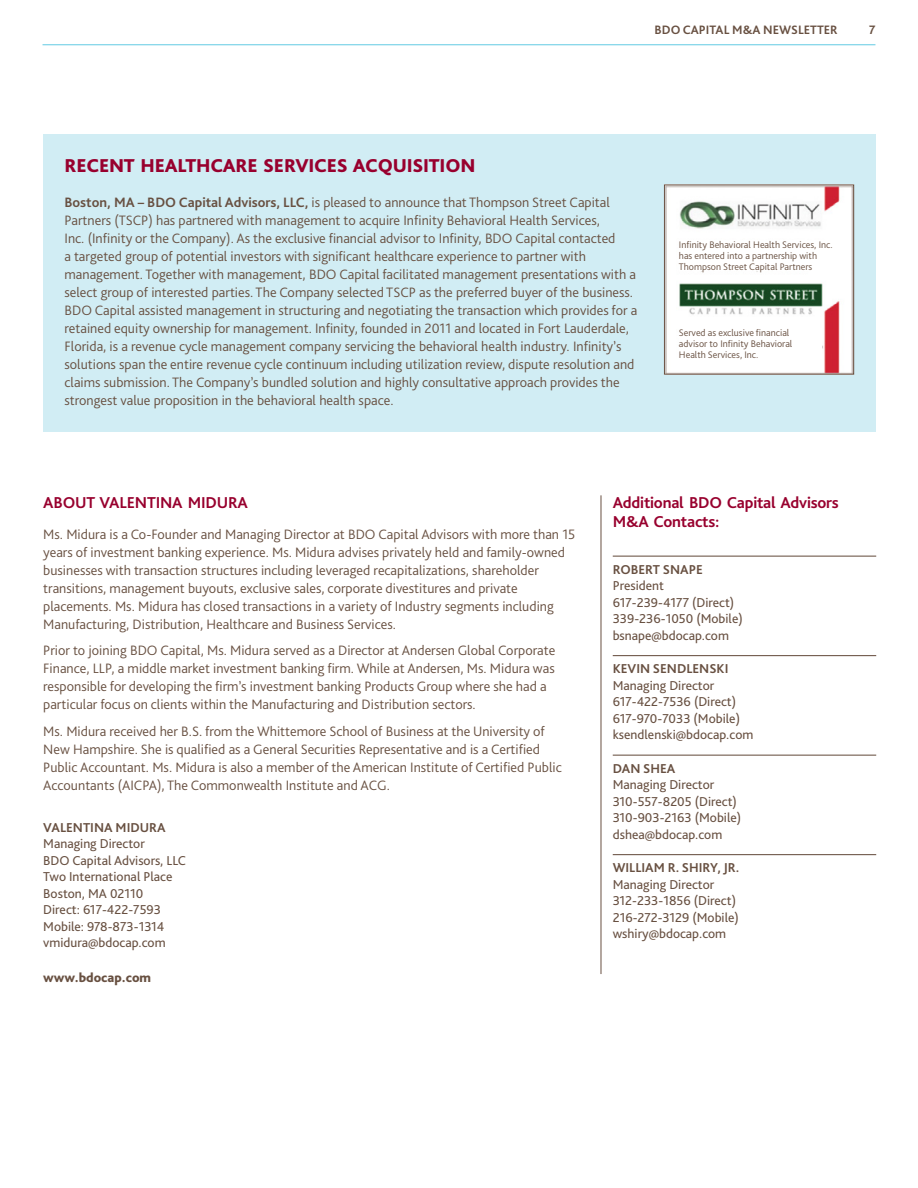
<style>
.page{position:relative;width:918px;height:1188px;background:#fff}
.page>*{position:absolute;margin:0;border:0;box-sizing:border-box;transform-origin:0 0}
.t1{font:800 19.5px "Bliss Pro";letter-spacing:-.01em;color:#98002e}
.t2{font:700 16.5px/19.5px "Bliss Pro";letter-spacing:-.01em;color:#98002e}
.t3{font:300 14.25px/18px "Bliss Pro";color:#685041}
.t4{font:13.5px/16.5px "Bliss Pro";color:#685041}
.t5{font:700 13.5px "Bliss Pro";color:#685041}
.t6{font:800 13.5px "Bliss Pro";color:#685041}
.t7{font:700 12.75px "Bliss Pro";color:#685041}
.t8{font:300 10.05px/11.4px "Bliss Pro";color:#685041}
.s1{font-weight:700}
</style>
<div class="page">
<hr style="left:43px;top:44px;width:832px;height:1px;background:#62cae3">
<hr style="left:601px;top:495px;width:1px;height:479px;background:#685041">
<div style="left:43px;top:134px;width:833px;height:298px;background:#d1edf4"></div>
<img style="left:666px;top:187px;width:186px;height:186px">
<div style="left:664px;top:185px;width:190px;height:190px;border:1px solid #685041"></div>
<div style="left:679px;top:240px;width:154px;height:30px;background:#fff"></div>
<div style="left:679px;top:328px;width:142px;height:30px;background:#fff"></div>
<hr style="left:613px;top:556px;width:263px;height:1px;background:#685041">
<hr style="left:613px;top:655px;width:263px;height:1px;background:#685041">
<hr style="left:613px;top:755px;width:263px;height:1px;background:#685041">
<hr style="left:613px;top:854px;width:263px;height:1px;background:#685041">
<p class="t7" style="left:655px;top:22px;width:185px">BDO CAPITAL M&amp;A NEWSLETTER</p>
<p class="t7" style="left:869px;top:22px;width:8px">7</p>
<h1 class="t1" style="left:65px;top:153px;width:412px">RECENT HEALTHCARE SERVICES ACQUISITION</h1>
<p class="t3" style="left:65px;top:193px;width:574px"><span class="s1">Boston, MA – BDO Capital Advisors, LLC,</span> is pleased to announce that Thompson Street Capital Partners (TSCP) has partnered with management to acquire Infinity Behavioral Health Services,<br>Inc. (Infinity or the Company). As the exclusive financial advisor to Infinity, BDO Capital contacted<br>a targeted group of potential investors with significant healthcare experience to partner with management. Together with management, BDO Capital facilitated management presentations with a select group of interested parties. The Company selected TSCP as the preferred buyer of the business.<br>BDO Capital assisted management in structuring and negotiating the transaction which provides for a retained equity ownership for management. Infinity, founded in 2011 and located in Fort Lauderdale, Florida, is a revenue cycle management company servicing the behavioral health industry. Infinity’s solutions span the entire revenue cycle continuum including utilization review, dispute resolution and claims submission. The Company’s bundled solution and highly consultative approach provides the strongest value proposition in the behavioral health space.</p>
<p class="t8" style="left:679px;top:238px;width:155px">Infinity Behavioral Health Services, Inc. has entered into a partnership with<br>Thompson Street Capital Partners</p>
<p class="t8" style="left:679px;top:326px;width:115px">Served as exclusive financial advisor to Infinity Behavioral<br>Health Services, Inc.</p>
<p class="t2" style="left:43px;top:492px;width:206px">ABOUT VALENTINA MIDURA</p>
<p class="t3" style="left:43px;top:525px;width:534px">Ms. Midura is a Co-Founder and Managing Director at BDO Capital Advisors with more than 15 years of investment banking experience. Ms. Midura advises privately held and family-owned businesses with transaction structures including leveraged recapitalizations, shareholder transitions, management buyouts, exclusive sales, corporate divestitures and private placements. Ms. Midura has closed transactions in a variety of Industry segments including Manufacturing, Distribution, Healthcare and Business Services.</p>
<p class="t3" style="left:43px;top:641px;width:514px">Prior to joining BDO Capital, Ms. Midura served as a Director at Andersen Global Corporate Finance, LLP, a middle market investment banking firm. While at Andersen, Ms. Midura was responsible for developing the firm’s investment banking Products Group where she had a particular focus on clients within the Manufacturing and Distribution sectors.</p>
<p class="t3" style="left:43px;top:722px;width:520px">Ms. Midura received her B.S. from the Whittemore School of Business at the University of New Hampshire. She is qualified as a General Securities Representative and is a Certified Public Accountant. Ms. Midura is also a member of the American Institute of Certified Public Accountants (AICPA), The Commonwealth Institute and ACG.</p>
<p class="t5" style="left:43px;top:819px;width:124px">VALENTINA MIDURA</p>
<p class="t4" style="left:43px;top:835px;width:144px">Managing Director<br>BDO Capital Advisors, LLC<br>Two International Place<br>Boston, MA 02110<br>Direct: 617-422-7593<br>Mobile: 978-873-1314 vmidura@bdocap.com</p>
<p class="t6" style="left:43px;top:969px;width:109px">www.bdocap.com</p>
<p class="t2" style="left:613px;top:492px;width:228px">Additional BDO Capital Advisors<br>M&amp;A Contacts:</p>
<p class="t5" style="left:613px;top:561px;width:92px">ROBERT SNAPE</p>
<p class="t4" style="left:613px;top:577px;width:132px">President<br>617-239-4177 (Direct)<br>339-236-1050 (Mobile) bsnape@bdocap.com</p>
<p class="t5" style="left:613px;top:660px;width:117px">KEVIN SENDLENSKI</p>
<p class="t4" style="left:613px;top:677px;width:142px">Managing Director<br>617-422-7536 (Direct)<br>617-970-7033 (Mobile) ksendlenski@bdocap.com</p>
<p class="t5" style="left:613px;top:760px;width:64px">DAN SHEA</p>
<p class="t4" style="left:613px;top:776px;width:130px">Managing Director<br>310-557-8205 (Direct)<br>310-903-2163 (Mobile) dshea@bdocap.com</p>
<p class="t5" style="left:613px;top:859px;width:128px">WILLIAM R. SHIRY, JR.</p>
<p class="t4" style="left:613px;top:876px;width:128px">Managing Director<br>312-233-1856 (Direct)<br>216-272-3129 (Mobile) wshiry@bdocap.com</p>
</div>
